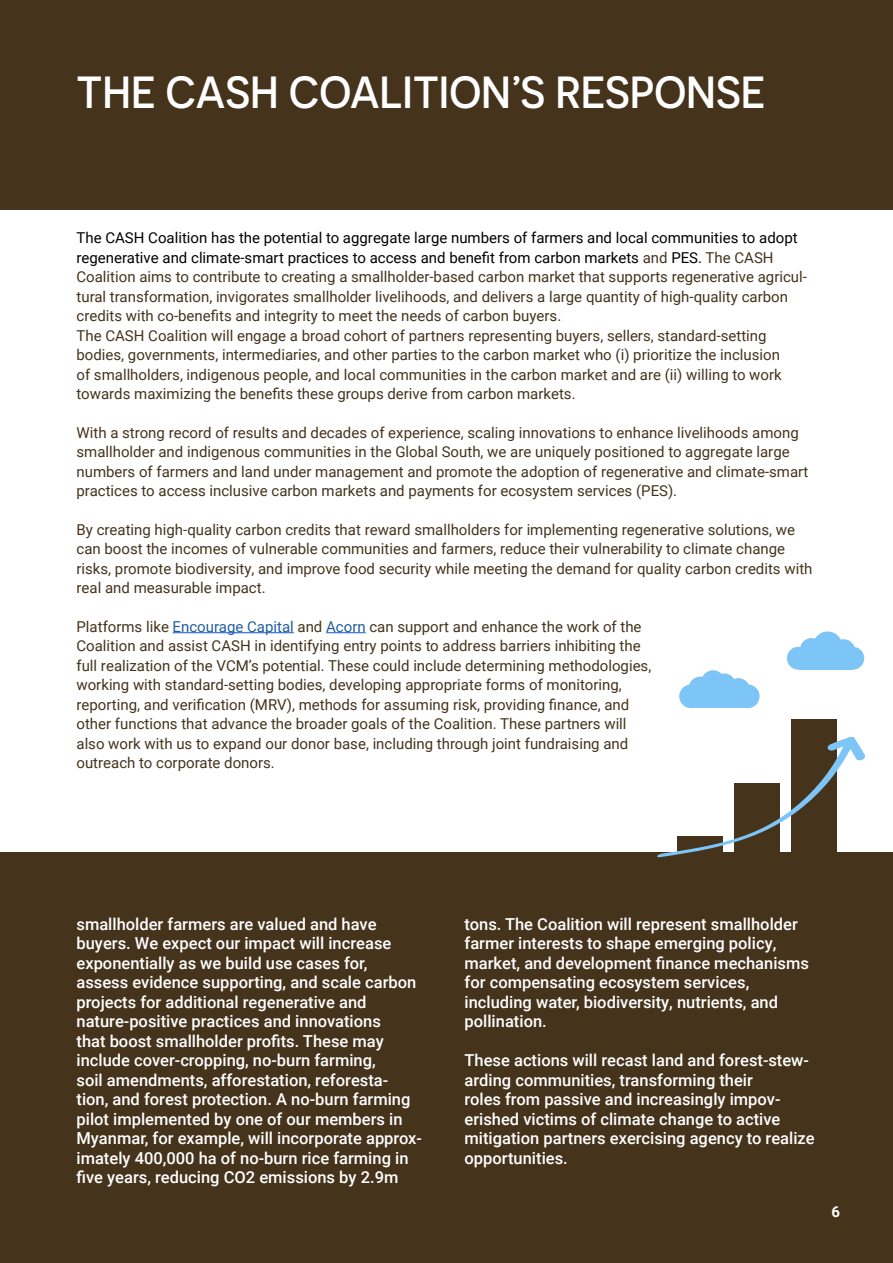
<style>
.page{position:relative;width:893px;height:1263px;background:#fff}
.page>*{position:absolute;margin:0;border:0;box-sizing:border-box;transform-origin:0 0}
.t1{font:500 45px "Novecentosans";color:#fff}
.t2{font:500 16.5px/19.5px "Roboto";color:#fff}
.t3{font:15px/19.5px "Roboto";color:#44331c}
.t4{font:700 15px "Roboto";color:#fff}
.s1{color:#000}
.s2{color:#215e9e}
</style>
<div class="page">
<div style="left:0;top:853px;width:893px;height:410px;background:#45331c"></div>
<div style="left:0;top:0;width:893px;height:209px;background:#45331c"></div>
<hr style="left:173px;top:632px;width:121px;height:1px;background:#15c">
<hr style="left:326px;top:632px;width:40px;height:1px;background:#15c">
<div style="left:679px;top:684px;width:24px;height:24px;background:#7dc4f7;border-radius:50%"></div>
<div style="left:689px;top:677px;width:23px;height:23px;background:#7dc4f7;border-radius:50%"></div>
<div style="left:712px;top:673px;width:24px;height:24px;background:#7dc4f7;border-radius:50%"></div>
<div style="left:726px;top:678px;width:24px;height:24px;background:#7dc4f7;border-radius:50%"></div>
<div style="left:736px;top:684px;width:24px;height:24px;background:#7dc4f7;border-radius:50%"></div>
<div style="left:701px;top:670px;width:24px;height:24px;background:#7dc4f7;border-radius:50%"></div>
<div style="left:692px;top:689px;width:55px;height:19px;background:#7dc4f7"></div>
<div style="left:791px;top:719px;width:46px;height:142px;background:#45331c"></div>
<svg style="left:656px;top:737px;width:209px;height:121px"></svg>
<div style="left:841px;top:647px;width:23px;height:23px;background:#7dc4f7;border-radius:50%"></div>
<div style="left:832px;top:639px;width:23px;height:23px;background:#7dc4f7;border-radius:50%"></div>
<div style="left:800px;top:638px;width:23px;height:23px;background:#7dc4f7;border-radius:50%"></div>
<div style="left:787px;top:647px;width:23px;height:23px;background:#7dc4f7;border-radius:50%"></div>
<div style="left:813px;top:631px;width:29px;height:30px;background:#7dc4f7;border-radius:50%"></div>
<div style="left:799px;top:651px;width:53px;height:19px;background:#7dc4f7"></div>
<h1 class="t1" style="left:76px;top:65px;width:690px">THE CASH COALITION’S RESPONSE</h1>
<p class="t3" style="left:76px;top:228px;width:732px"><span class="s1">The CASH Coalition has the potential to aggregate large numbers of farmers and local communities to adopt regenerative and climate-smart practices to access and benefit from carbon markets</span> and <span class="s1">PES.</span> The CASH Coalition aims to contribute to creating a smallholder-based carbon market that supports regenerative agricul&shy;tural transformation, invigorates smallholder livelihoods, and delivers a large quantity of high-quality carbon credits with co-benefits and integrity to meet the needs of carbon buyers.<br>The CASH Coalition will engage a broad cohort of partners representing buyers, sellers, standard-setting bodies, governments, intermediaries, and other parties to the carbon market who (i) prioritize the inclusion<br>of smallholders, indigenous people, and local communities in the carbon market and are (ii) willing to work towards maximizing the benefits these groups derive from carbon markets.</p>
<p class="t3" style="left:76px;top:422px;width:733px">With a strong record of results and decades of experience, scaling innovations to enhance livelihoods among smallholder and indigenous communities in the Global South, we are uniquely positioned to aggregate large numbers of farmers and land under management and promote the adoption of regenerative and climate-smart practices to access inclusive carbon markets and payments for ecosystem services (PES).</p>
<p class="t3" style="left:76px;top:519px;width:737px">By creating high-quality carbon credits that reward smallholders for implementing regenerative solutions, we can boost the incomes of vulnerable communities and farmers, reduce their vulnerability to climate change risks, promote biodiversity, and improve food security while meeting the demand for quality carbon credits with real and measurable impact.</p>
<p class="t3" style="left:76px;top:616px;width:576px">Platforms like <span class="s2">Encourage Capital</span> and <span class="s2">Acorn</span> can support and enhance the work of the Coalition and assist CASH in identifying entry points to address barriers inhibiting the full realization of the VCM’s potential. These could include determining methodologies, working with standard-setting bodies, developing appropriate forms of monitoring, reporting, and verification (MRV), methods for assuming risk, providing finance, and other functions that advance the broader goals of the Coalition. These partners will also work with us to expand our donor base, including through joint fundraising and outreach to corporate donors.</p>
<p class="t2" style="left:76px;top:913px;width:347px">smallholder farmers are valued and have buyers. We expect our impact will increase exponentially as we build use cases for, assess evidence supporting, and scale carbon projects for additional regenerative and nature-positive practices and innovations<br>that boost smallholder profits. These may include cover-cropping, no-burn farming,<br>soil amendments, afforestation, reforesta&shy;tion, and forest protection. A no-burn farming pilot implemented by one of our members in Myanmar, for example, will incorporate approx&shy;imately 400,000 ha of no-burn rice farming in five years, reducing CO2 emissions by 2.9m</p>
<p class="t2" style="left:465px;top:913px;width:346px">tons. The Coalition will represent smallholder farmer interests to shape emerging policy, market, and development finance mechanisms for compensating ecosystem services, including water, biodiversity, nutrients, and pollination.</p>
<p class="t2" style="left:465px;top:1050px;width:352px">These actions will recast land and forest-stew&shy;arding communities, transforming their<br>roles from passive and increasingly impov&shy;erished victims of climate change to active mitigation partners exercising agency to realize opportunities.</p>
<p class="t4" style="left:831px;top:1201px;width:10px">6</p>
</div>
